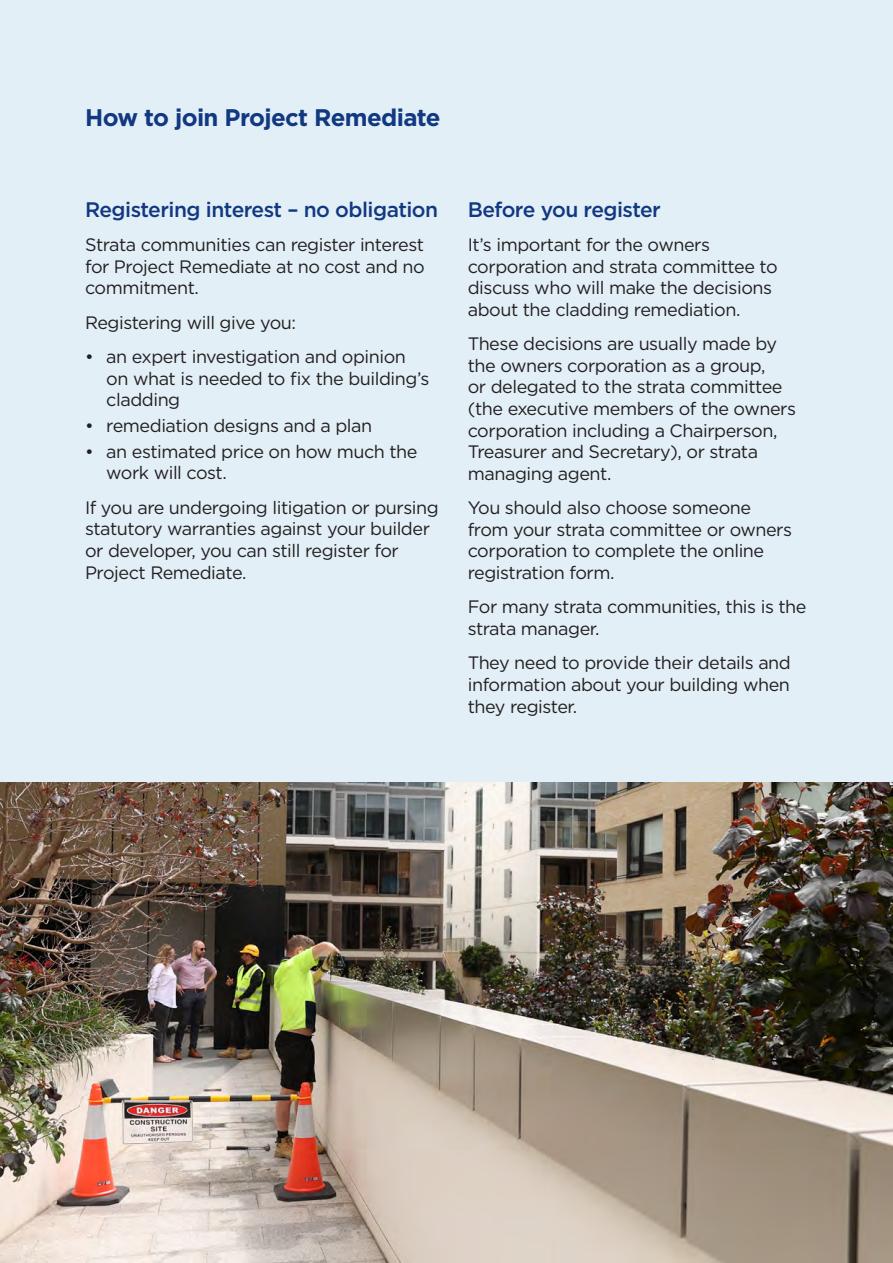
<style>
.page{position:relative;width:893px;height:1263px;background:#e2eff7}
.page>*{position:absolute;margin:0;border:0;box-sizing:border-box;transform-origin:0 0}
.t1{font:700 24px "Gotham";letter-spacing:-.025em;color:#113880}
.t2{font:500 21px "Gotham";letter-spacing:-.025em;color:#113880}
.text{font:18px/21.6px "Gotham";letter-spacing:-.025em;color:#231f20}
.bullets{font:18px/21.6px "Gotham";letter-spacing:-.025em;color:#231f20}
.bullets_last{font:18px/21.6px "Gotham";letter-spacing:-.025em;color:#231f20}
</style>
<div class="page">
<img style="left:0;top:782px;width:893px;height:481px">
<h2 class="t1" style="left:85px;top:101px;width:357px">How to join Project Remediate</h2>
<h3 class="t2" style="left:85px;top:195px;width:355px">Registering interest – no obligation</h3>
<p class="text" style="left:85px;top:233px;width:341px;text-align:justify">Strata communities can register interest for Project Remediate at no cost and no commitment.</p>
<p class="text" style="left:85px;top:311px;width:213px">Registering will give you:</p>
<p class="bullets" style="left:106px;top:345px;width:325px;text-indent:-21px">• an expert investigation and opinion on what is needed to fix the building’s cladding</p>
<p class="bullets" style="left:85px;top:414px;width:289px">• remediation designs and a plan</p>
<p class="bullets_last" style="left:106px;top:440px;width:313px;text-indent:-21px">• an estimated price on how much the work will cost.</p>
<p class="text" style="left:85px;top:496px;width:355px">If you are undergoing litigation or pursing statutory warranties against your builder or developer, you can still register for Project Remediate.</p>
<h3 class="t2" style="left:468px;top:195px;width:195px">Before you register</h3>
<p class="text" style="left:468px;top:233px;width:311px">It’s important for the owners corporation and strata committee to discuss who will make the decisions about the cladding remediation.</p>
<p class="text" style="left:468px;top:333px;width:330px">These decisions are usually made by the owners corporation as a group,<br>or delegated to the strata committee (the executive members of the owners corporation including a Chairperson, Treasurer and Secretary), or strata managing agent.</p>
<p class="text" style="left:468px;top:497px;width:326px">You should also choose someone from your strata committee or owners corporation to complete the online registration form.</p>
<p class="text" style="left:468px;top:596px;width:340px">For many strata communities, this is the strata manager.</p>
<p class="text" style="left:468px;top:652px;width:325px;text-align:justify">They need to provide their details and information about your building when they register.</p>
</div>
